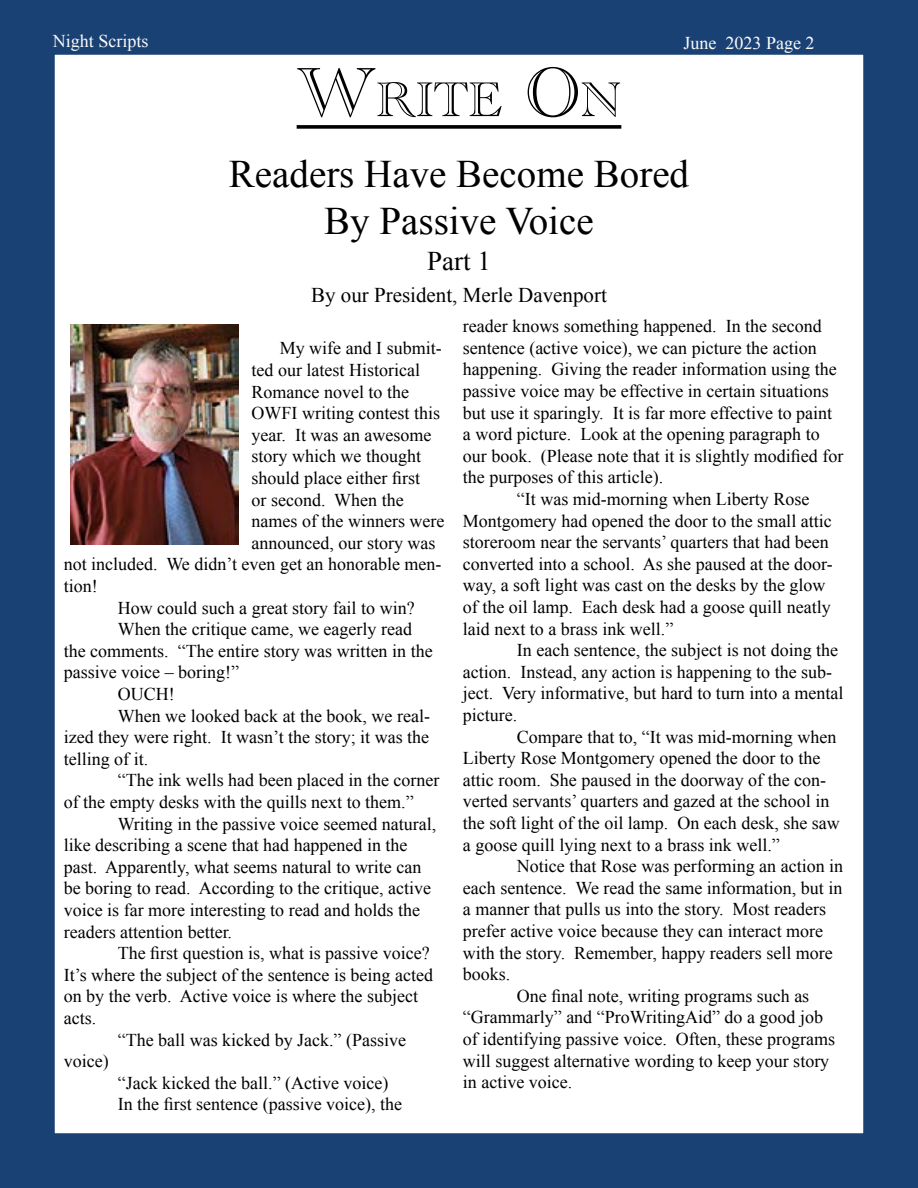
<style>
.page{position:relative;width:918px;height:1188px;background:#1a4174}
.page>*{position:absolute;margin:0;border:0;box-sizing:border-box;transform-origin:0 0}
.t1{font:50.4px "Academy Engraved Let Plain";color:#000}
.t2{font:39px/46.8px "Times New Roman";color:#000;text-align:center}
.t3{font:27px "Times New Roman";color:#000}
.t4{font:21px "Times New Roman";color:#000}
.t5{font:18px "Times New Roman";color:#000}
.t6{font:18px "Times New Roman";color:#fbfbfb}
.s1{font-size:72px}
</style>
<div class="page">
<div style="left:53px;top:53px;width:812px;height:1082px;background:#fff;border:2px solid #1a4174"></div>
<svg style="left:297px;top:125px;width:324px;height:4px"></svg>
<img style="left:70px;top:325px;width:168px;height:219px">
<p class="t6" style="left:53px;top:29px;width:97px">Night Scripts</p>
<p class="t6" style="left:684px;top:30px;width:132px">June 2023 Page 2</p>
<h1 class="t1" style="left:297px;top:62px;width:326px"><span class="s1">W</span>RITE <span class="s1">O</span>N</h1>
<h2 class="t2" style="left:229px;top:150px;width:462px">Readers Have Become Bored<br>By Passive Voice</h2>
<h3 class="t3" style="left:427px;top:242px;width:65px">Part 1</h3>
<p class="t4" style="left:311px;top:281px;width:297px">By our President, Merle Davenport</p>
<p class="t5" style="left:280px;top:336px;width:163px">My wife and I submit-</p>
<p class="t5" style="left:252px;top:358px;width:170px">ted our latest Historical</p>
<p class="t5" style="left:252px;top:379px;width:159px">Romance novel to the</p>
<p class="t5" style="left:252px;top:401px;width:190px">OWFI writing contest this</p>
<p class="t5" style="left:252px;top:423px;width:181px">year. It was an awesome</p>
<p class="t5" style="left:252px;top:444px;width:171px">story which we thought</p>
<p class="t5" style="left:252px;top:466px;width:170px">should place either first</p>
<p class="t5" style="left:252px;top:487px;width:154px">or second. When the</p>
<p class="t5" style="left:252px;top:509px;width:194px">names of the winners were</p>
<p class="t5" style="left:252px;top:531px;width:185px">announced, our story was</p>
<p class="t5" style="left:64px;top:552px;width:379px">not included. We didn’t even get an honorable men-</p>
<p class="t5" style="left:64px;top:574px;width:36px">tion!</p>
<p class="t5" style="left:118px;top:595px;width:298px">How could such a great story fail to win?</p>
<p class="t5" style="left:118px;top:617px;width:296px">When the critique came, we eagerly read</p>
<p class="t5" style="left:64px;top:639px;width:370px">the comments. “The entire story was written in the</p>
<p class="t5" style="left:64px;top:660px;width:177px">passive voice – boring!”</p>
<p class="t5" style="left:118px;top:682px;width:58px">OUCH!</p>
<p class="t5" style="left:118px;top:703px;width:314px">When we looked back at the book, we real-</p>
<p class="t5" style="left:64px;top:725px;width:367px">ized they were right. It wasn’t the story; it was the</p>
<p class="t5" style="left:64px;top:747px;width:86px">telling of it.</p>
<p class="t5" style="left:118px;top:768px;width:323px">“The ink wells had been placed in the corner</p>
<p class="t5" style="left:64px;top:790px;width:351px">of the empty desks with the quills next to them.”</p>
<p class="t5" style="left:118px;top:811px;width:320px">Writing in the passive voice seemed natural,</p>
<p class="t5" style="left:64px;top:833px;width:345px">like describing a scene that had happened in the</p>
<p class="t5" style="left:64px;top:855px;width:359px">past. Apparently, what seems natural to write can</p>
<p class="t5" style="left:64px;top:876px;width:369px">be boring to read. According to the critique, active</p>
<p class="t5" style="left:64px;top:898px;width:358px">voice is far more interesting to read and holds the</p>
<p class="t5" style="left:64px;top:919px;width:170px">readers attention better.</p>
<p class="t5" style="left:118px;top:941px;width:313px">The first question is, what is passive voice?</p>
<p class="t5" style="left:64px;top:963px;width:371px">It’s where the subject of the sentence is being acted</p>
<p class="t5" style="left:64px;top:984px;width:356px">on by the verb. Active voice is where the subject</p>
<p class="t5" style="left:64px;top:1006px;width:34px">acts.</p>
<p class="t5" style="left:118px;top:1027px;width:290px">“The ball was kicked by Jack.” (Passive</p>
<p class="t5" style="left:64px;top:1049px;width:46px">voice)</p>
<p class="t5" style="left:118px;top:1071px;width:272px">“Jack kicked the ball.” (Active voice)</p>
<p class="t5" style="left:118px;top:1092px;width:286px">In the first sentence (passive voice), the</p>
<p class="t5" style="left:463px;top:314px;width:360px">reader knows something happened. In the second</p>
<p class="t5" style="left:463px;top:336px;width:355px">sentence (active voice), we can picture the action</p>
<p class="t5" style="left:463px;top:357px;width:375px">happening. Giving the reader information using the</p>
<p class="t5" style="left:463px;top:379px;width:368px">passive voice may be effective in certain situations</p>
<p class="t5" style="left:463px;top:400px;width:371px">but use it sparingly. It is far more effective to paint</p>
<p class="t5" style="left:463px;top:422px;width:358px">a word picture. Look at the opening paragraph to</p>
<p class="t5" style="left:463px;top:444px;width:382px">our book. (Please note that it is slightly modified for</p>
<p class="t5" style="left:463px;top:465px;width:202px">the purposes of this article).</p>
<p class="t5" style="left:517px;top:487px;width:294px">“It was mid-morning when Liberty Rose</p>
<p class="t5" style="left:463px;top:508px;width:370px">Montgomery had opened the door to the small attic</p>
<p class="t5" style="left:463px;top:530px;width:368px">storeroom near the servants’ quarters that had been</p>
<p class="t5" style="left:463px;top:552px;width:372px">converted into a school. As she paused at the door-</p>
<p class="t5" style="left:463px;top:573px;width:364px">way, a soft light was cast on the desks by the glow</p>
<p class="t5" style="left:463px;top:595px;width:369px">of the oil lamp. Each desk had a goose quill neatly</p>
<p class="t5" style="left:463px;top:616px;width:212px">laid next to a brass ink well.”</p>
<p class="t5" style="left:517px;top:638px;width:323px">In each sentence, the subject is not doing the</p>
<p class="t5" style="left:463px;top:660px;width:371px">action. Instead, any action is happening to the sub-</p>
<p class="t5" style="left:463px;top:681px;width:382px">ject. Very informative, but hard to turn into a mental</p>
<p class="t5" style="left:463px;top:703px;width:56px">picture.</p>
<p class="t5" style="left:517px;top:724px;width:321px">Compare that to, “It was mid-morning when</p>
<p class="t5" style="left:463px;top:746px;width:359px">Liberty Rose Montgomery opened the door to the</p>
<p class="t5" style="left:463px;top:768px;width:365px">attic room. She paused in the doorway of the con-</p>
<p class="t5" style="left:463px;top:789px;width:368px">verted servants’ quarters and gazed at the school in</p>
<p class="t5" style="left:463px;top:811px;width:378px">the soft light of the oil lamp. On each desk, she saw</p>
<p class="t5" style="left:463px;top:832px;width:318px">a goose quill lying next to a brass ink well.”</p>
<p class="t5" style="left:517px;top:854px;width:328px">Notice that Rose was performing an action in</p>
<p class="t5" style="left:463px;top:876px;width:381px">each sentence. We read the same information, but in</p>
<p class="t5" style="left:463px;top:897px;width:365px">a manner that pulls us into the story. Most readers</p>
<p class="t5" style="left:463px;top:919px;width:362px">prefer active voice because they can interact more</p>
<p class="t5" style="left:463px;top:940px;width:372px">with the story. Remember, happy readers sell more</p>
<p class="t5" style="left:463px;top:962px;width:49px">books.</p>
<p class="t5" style="left:517px;top:984px;width:294px">One final note, writing programs such as</p>
<p class="t5" style="left:463px;top:1005px;width:362px">“Grammarly” and “ProWritingAid” do a good job</p>
<p class="t5" style="left:463px;top:1027px;width:374px">of identifying passive voice. Often, these programs</p>
<p class="t5" style="left:463px;top:1048px;width:368px">will suggest alternative wording to keep your story</p>
<p class="t5" style="left:463px;top:1070px;width:111px">in active voice.</p>
</div>
